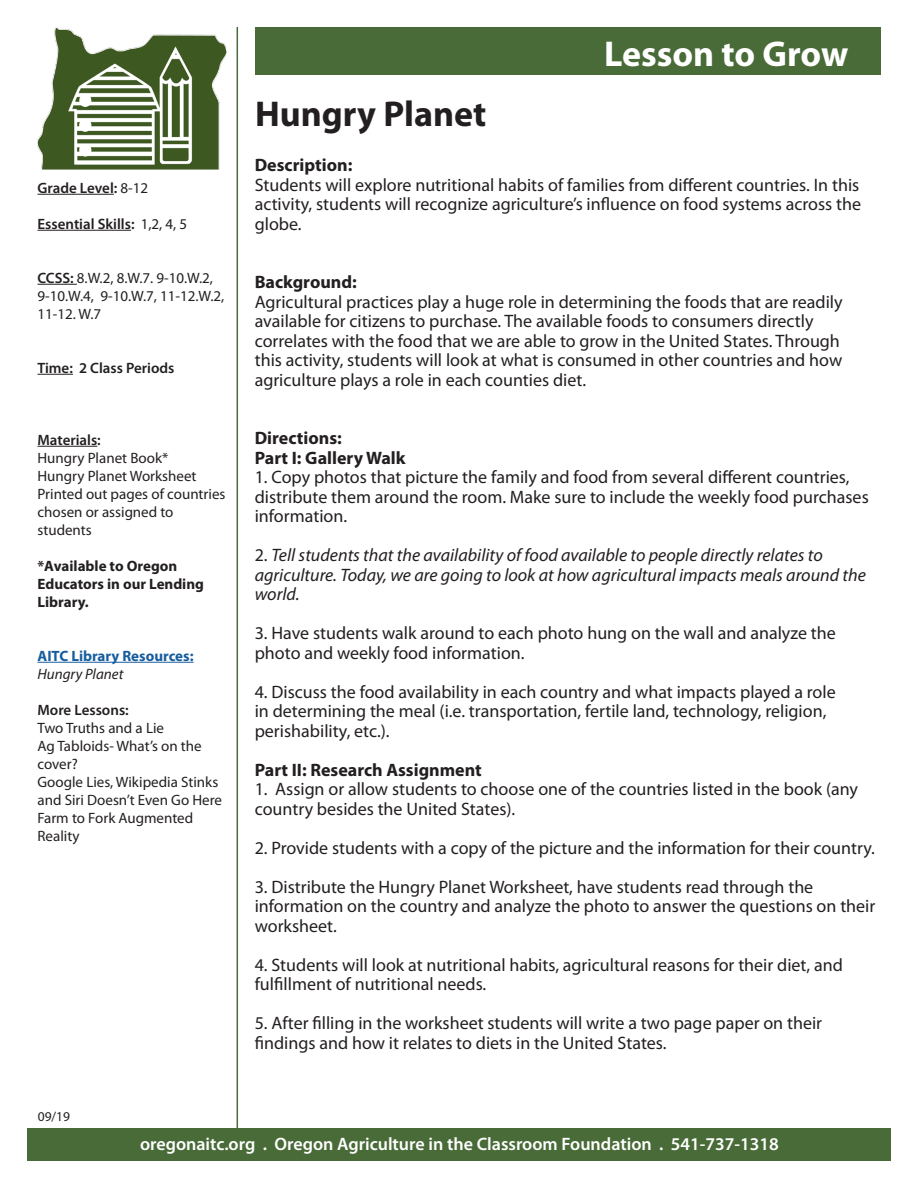
<style>
.page{position:relative;width:918px;height:1188px;background:#fff}
.page>*{position:absolute;margin:0;border:0;box-sizing:border-box;transform-origin:0 0}
.t1{font:700 36px "Myriad Pro";color:#231f20}
.t2{font:700 36px "Myriad Pro";color:#fff}
.t3{font:18px/19.5px "Myriad Pro";color:#231f20}
.t4{font:italic 18px/19.5px "Myriad Pro";color:#231f20}
.t5{font:600 18px "Myriad Pro";color:#fff}
.t6{font:700 18px/19.5px "Myriad Pro";color:#231f20}
.t7{font:15px/18px "Myriad Pro";color:#231f20}
.t8{font:600 15px "Myriad Pro";color:#231f20}
.t9{font:700 15px/18px "Myriad Pro";color:#231f20}
.t10{font:700 15px "Myriad Pro";color:#175d9e}
.t11{font:italic 15px "Myriad Pro";color:#231f20}
.t12{font:13.5px "Myriad Pro";color:#231f20}
.s1{font-weight:400}
.s2{font-weight:600}
.s3{font-weight:700}
.s4{font-style:normal}
</style>
<div class="page">
<div style="left:27px;top:1129px;width:864px;height:32px;background:#496b38"></div>
<hr style="left:38px;top:194px;width:76px;height:1px;background:#231f20">
<hr style="left:38px;top:230px;width:93px;height:1px;background:#231f20">
<hr style="left:38px;top:284px;width:39px;height:1px;background:#231f20">
<hr style="left:38px;top:374px;width:35px;height:1px;background:#231f20">
<hr style="left:38px;top:446px;width:59px;height:1px;background:#231f20">
<hr style="left:38px;top:662px;width:156px;height:1px;background:#175d9e">
<div style="left:255px;top:28px;width:625px;height:47px;background:#496b38"></div>
<img style="left:37px;top:27px;width:189px;height:142px">
<hr style="left:237px;top:27px;width:1px;height:1103px;background:#496b38">
<p class="t8" style="left:38px;top:178px;width:112px">Grade Level: <span class="s1">8-12</span></p>
<p class="t8" style="left:38px;top:214px;width:151px">Essential Skills: <span class="s1">1,2, 4, 5</span></p>
<p class="t7" style="left:38px;top:268px;width:188px"><span class="s2">CCSS:</span> 8.W.2, 8.W.7. 9-10.W.2,<br>9-10.W.4, 9-10.W.7, 11-12.W.2,<br>11-12. W.7</p>
<p class="t8" style="left:38px;top:358px;width:139px">Time: 2 Class Periods</p>
<p class="t7" style="left:38px;top:430px;width:132px"><span class="s2">Materials:<br></span>Hungry Planet Book*</p>
<p class="t7" style="left:38px;top:466px;width:161px">Hungry Planet Worksheet</p>
<p class="t7" style="left:38px;top:484px;width:190px">Printed out pages of countries chosen or assigned to students</p>
<p class="t9" style="left:38px;top:556px;width:168px">*Available to Oregon<br>Educators in our Lending<br>Library.</p>
<p class="t10" style="left:38px;top:646px;width:158px">AITC Library Resources:</p>
<p class="t11" style="left:38px;top:664px;width:87px">Hungry Planet</p>
<p class="t8" style="left:38px;top:700px;width:93px">More Lessons:</p>
<p class="t7" style="left:38px;top:718px;width:128px">Two Truths and a Lie</p>
<p class="t7" style="left:38px;top:736px;width:186px">Ag Tabloids- What’s on the cover?<br>Google Lies, Wikipedia Stinks and Siri Doesn’t Even Go Here<br>Farm to Fork Augmented<br>Reality</p>
<p class="t12" style="left:38px;top:1108px;width:34px">09/19</p>
<p class="t1" style="left:255px;top:90px;width:233px">Hungry Planet</p>
<p class="t2" style="left:604px;top:30px;width:246px">Lesson to Grow</p>
<p class="t3" style="left:255px;top:155px;width:608px"><span class="s3">Description:<br></span>Students will explore nutritional habits of families from different countries. In this activity, students will recognize agriculture’s influence on food systems across the globe.</p>
<p class="t3" style="left:255px;top:272px;width:589px"><span class="s3">Background:<br></span>Agricultural practices play a huge role in determining the foods that are readily available for citizens to purchase. The available foods to consumers directly correlates with the food that we are able to grow in the United States. Through this activity, students will look at what is consumed in other countries and how agriculture plays a role in each counties diet.</p>
<p class="t6" style="left:255px;top:428px;width:152px">Directions:<br>Part I: Gallery Walk</p>
<p class="t3" style="left:255px;top:467px;width:616px">1. Copy photos that picture the family and food from several different countries, distribute them around the room. Make sure to include the weekly food purchases information.</p>
<p class="t4" style="left:255px;top:545px;width:613px"><span class="s4">2.</span> Tell students that the availability of food available to people directly relates to agriculture. Today, we are going to look at how agricultural impacts meals around the world.</p>
<p class="t3" style="left:255px;top:623px;width:583px">3. Have students walk around to each photo hung on the wall and analyze the photo and weekly food information.</p>
<p class="t3" style="left:255px;top:681px;width:583px">4. Discuss the food availability in each country and what impacts played a role in determining the meal (i.e. transportation, fertile land, technology, religion, perishability, etc.).</p>
<p class="t6" style="left:255px;top:759px;width:229px">Part II: Research Assignment</p>
<p class="t3" style="left:255px;top:779px;width:605px">1. Assign or allow students to choose one of the countries listed in the book (any country besides the United States).</p>
<p class="t3" style="left:255px;top:837px;width:622px">2. Provide students with a copy of the picture and the information for their country.</p>
<p class="t3" style="left:255px;top:876px;width:622px">3. Distribute the Hungry Planet Worksheet, have students read through the information on the country and analyze the photo to answer the questions on their worksheet.</p>
<p class="t3" style="left:255px;top:954px;width:590px">4. Students will look at nutritional habits, agricultural reasons for their diet, and fulfillment of nutritional needs.</p>
<p class="t3" style="left:255px;top:1013px;width:569px">5. After filling in the worksheet students will write a two page paper on their findings and how it relates to diets in the United States.</p>
<p class="t5" style="left:140px;top:1132px;width:640px">oregonaitc.org . Oregon Agriculture in the Classroom Foundation . 541-737-1318</p>
</div>
